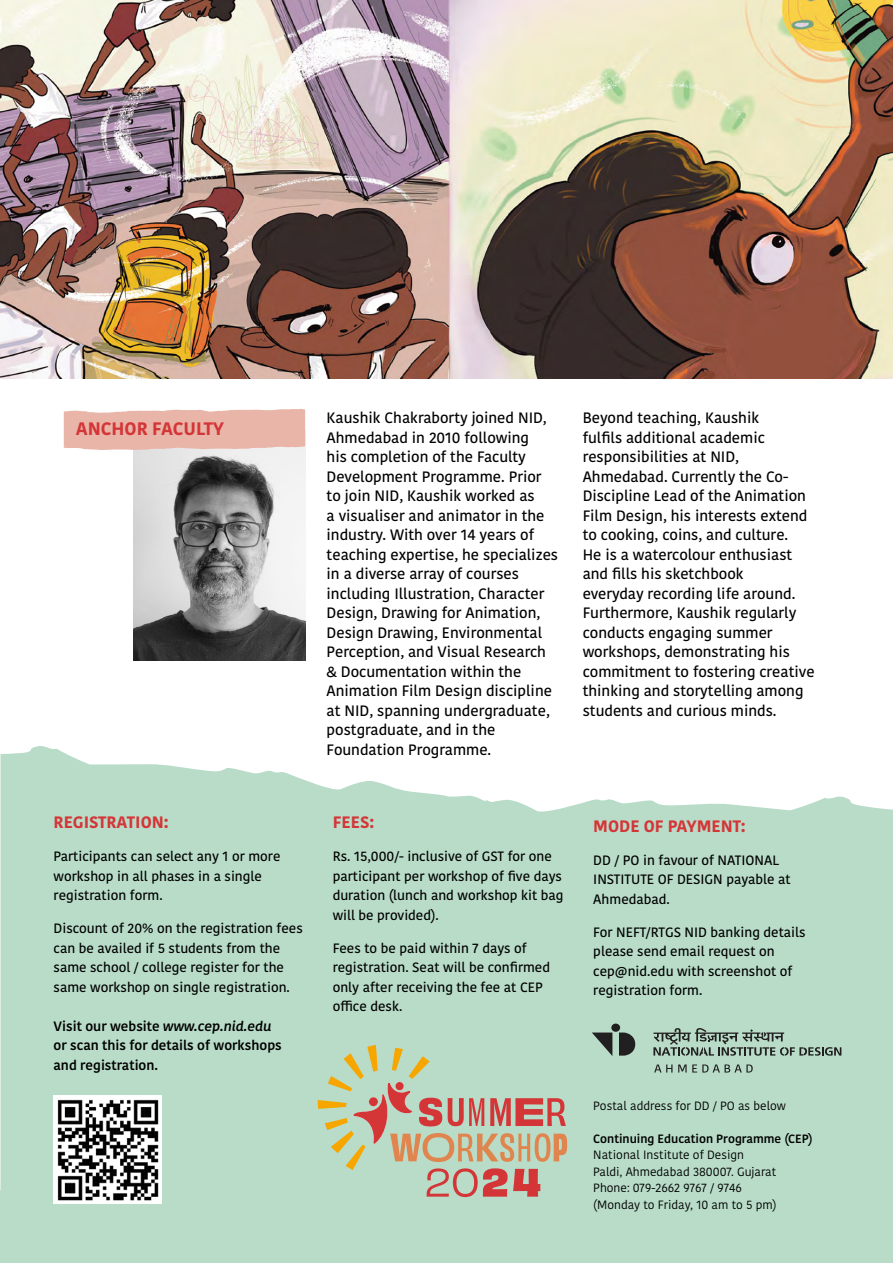
<style>
.page{position:relative;width:893px;height:1263px;background:#fff}
.page>*{position:absolute;margin:0;border:0;box-sizing:border-box;transform-origin:0 0}
.t1{font:700 18px "Kohinoor";color:#d43638}
.t2{font:700 16.5px "Kohinoor";color:#d43638}
.t3{font:500 15px/19.5px "Kohinoor";color:#000}
.t4{font:500 13.5px/19.5px "Kohinoor";color:#000}
.t5{font:600 13.5px/19.5px "Kohinoor";color:#000}
.t6{font:12px/16.5px "Kohinoor";color:#000}
.t7{font:600 12px "Kohinoor";color:#000}
.s1{font-style:italic}
</style>
<div class="page">
<img style="left:133px;top:450px;width:172px;height:210px">
<img style="left:0;top:0;width:893px;height:378px">
<svg style="left:64px;top:409px;width:241px;height:41px;background:#e9b9ad"></svg>
<div style="left:0;top:1191px;width:893px;height:72px;background:#b8dcc8"></div>
<svg style="left:1px;top:746px;width:892px;height:458px;background:#bfdfcd"></svg>
<div style="left:611px;top:1023px;width:9px;height:9px;background:#221f20;border-radius:50%"></div>
<svg style="left:592px;top:1032px;width:20px;height:24px"></svg>
<svg style="left:619px;top:1032px;width:16px;height:23px"></svg>
<svg style="left:653px;top:1028px;width:188px;height:28px;background:#92ad9e"></svg>
<svg style="left:654px;top:1064px;width:18px;height:8px"></svg>
<svg style="left:678px;top:1064px;width:75px;height:8px"></svg>
<svg style="left:318px;top:1045px;width:249px;height:152px;background:#c0bfa6"></svg>
<div style="left:369px;top:1097px;width:9px;height:9px;background:#d43638;border-radius:50%"></div>
<img style="left:54px;top:1095px;width:108px;height:108px">
<p class="t1" style="left:76px;top:417px;width:150px">ANCHOR FACULTY</p>
<p class="t2" style="left:54px;top:811px;width:117px">REGISTRATION:</p>
<p class="t4" style="left:54px;top:847px;width:228px">Participants can select any 1 or more workshop in all phases in a single registration form.</p>
<p class="t4" style="left:54px;top:919px;width:251px">Discount of 20% on the registration fees can be availed if 5 students from the same school / college register for the same workshop on single registration.</p>
<p class="t5" style="left:54px;top:1016px;width:230px">Visit our website <span class="s1">www.cep.nid.edu </span>or scan this for details of workshops and registration.</p>
<p class="t3" style="left:327px;top:409px;width:233px">Kaushik Chakraborty joined NID,<br>Ahmedabad in 2010 following<br>his completion of the Faculty<br>Development Programme. Prior to join NID, Kaushik worked as<br>a visualiser and animator in the industry. With over 14 years of teaching expertise, he specializes in a diverse array of courses including Illustration, Character<br>Design, Drawing for Animation,<br>Design Drawing, Environmental<br>Perception, and Visual Research &amp; Documentation within the<br>Animation Film Design discipline at NID, spanning undergraduate, postgraduate, and in the<br>Foundation Programme.</p>
<p class="t3" style="left:583px;top:409px;width:234px">Beyond teaching, Kaushik<br>fulfils additional academic responsibilities at NID,<br>Ahmedabad. Currently the Co-<br>Discipline Lead of the Animation<br>Film Design, his interests extend to cooking, coins, and culture.<br>He is a watercolour enthusiast and fills his sketchbook<br>everyday recording life around.<br>Furthermore, Kaushik regularly conducts engaging summer workshops, demonstrating his commitment to fostering creative thinking and storytelling among students and curious minds.</p>
<p class="t2" style="left:333px;top:811px;width:43px">FEES:</p>
<p class="t4" style="left:333px;top:847px;width:232px">Rs. 15,000/- inclusive of GST for one participant per workshop of five days duration (lunch and workshop kit bag will be provided).</p>
<p class="t4" style="left:333px;top:939px;width:219px">Fees to be paid within 7 days of registration. Seat will be confirmed only after receiving the fee at CEP office desk.</p>
<p class="t2" style="left:593px;top:815px;width:154px">MODE OF PAYMENT:</p>
<p class="t4" style="left:593px;top:851px;width:199px">DD / PO in favour of NATIONAL<br>INSTITUTE OF DESIGN payable at<br>Ahmedabad.</p>
<p class="t4" style="left:593px;top:923px;width:214px">For NEFT/RTGS NID banking details please send email request on cep@nid.edu with screenshot of registration form.</p>
<p class="t6" style="left:593px;top:1097px;width:194px">Postal address for DD / PO as below</p>
<p class="t7" style="left:593px;top:1131px;width:221px">Continuing Education Programme (CEP)</p>
<p class="t6" style="left:593px;top:1147px;width:185px">National Institute of Design<br>Paldi, Ahmedabad 380007. Gujarat<br>Phone: 079-2662 9767 / 9746 (Monday to Friday, 10 am to 5 pm)</p>
</div>
